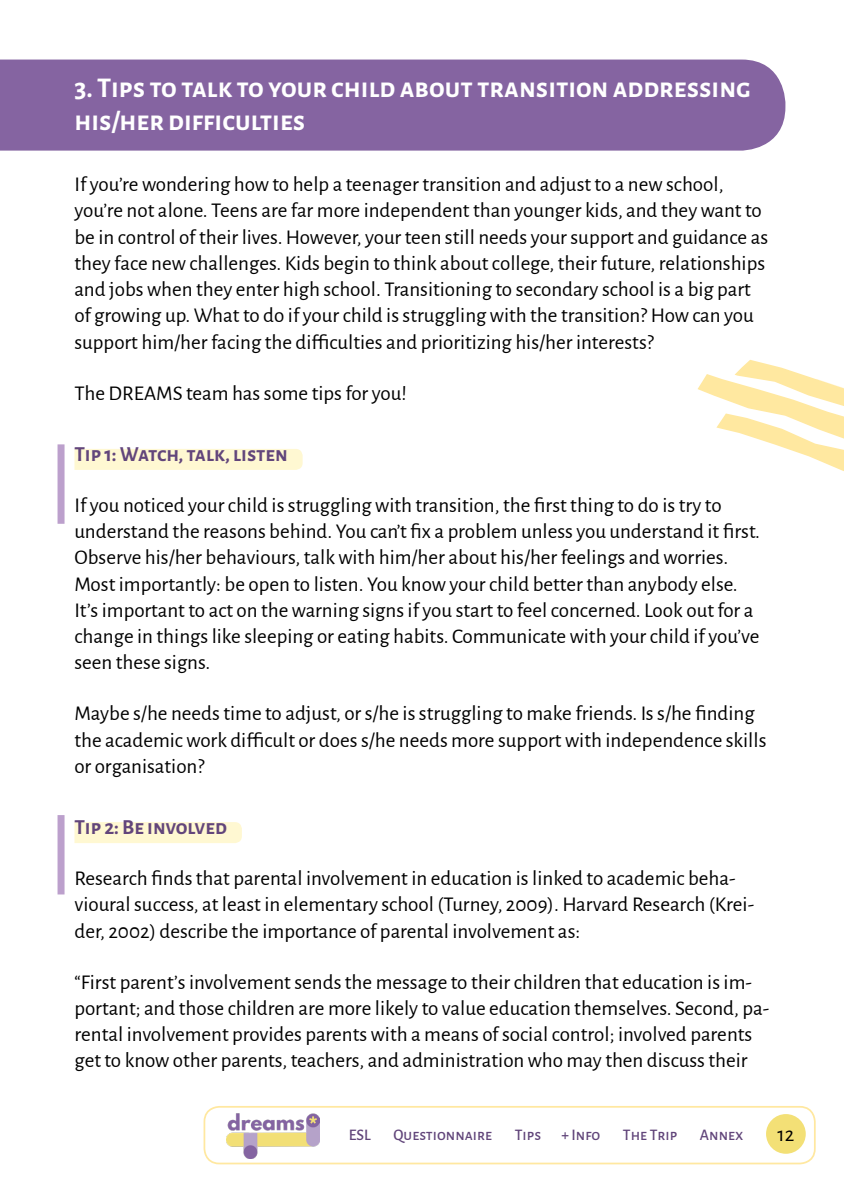
<style>
.page{position:relative;width:844px;height:1191px;background:#fff}
.page>*{position:absolute;margin:0;border:0;box-sizing:border-box;transform-origin:0 0}
.t1{font:700 28px/33.2px "Alegreya Sans SC";color:#fff}
.t2{font:21px/26.2px "Alegreya Sans";color:#000}
.t3{font:700 21px "Alegreya Sans SC";letter-spacing:-.005em;color:#62457b}
.t4{font:21px "Alegreya Sans SC";color:#000}
.t5{font:500 15.75px "Alegreya Sans SC";color:#61457a}
</style>
<div class="page">
<div style="left:203px;top:1106px;width:612px;height:58px;border:2px solid #ffe8a0;border-radius:15px"></div>
<img style="left:226px;top:1113px;width:93px;height:46px">
<div style="left:765px;top:1114px;width:40px;height:39px;background:#f3e076;border-radius:50%"></div>
<div style="left:0;top:60px;width:785px;height:91px;background:#8564a1"></div>
<div style="left:74px;top:449px;width:228px;height:21px;background:#fff8d2"></div>
<div style="left:74px;top:822px;width:168px;height:21px;background:#fff8d2"></div>
<svg style="left:697px;top:360px;width:146px;height:111px"></svg>
<div style="left:57px;top:444px;width:7px;height:80px;background:#bca0cc"></div>
<div style="left:57px;top:815px;width:7px;height:79px;background:#bca0cc"></div>
<h1 class="t1" style="left:74px;top:69px;width:677px">3. Tips to talk to your child about transition addressing his/her difficulties</h1>
<p class="t2" style="left:74px;top:170px;width:695px">If you’re wondering how to help a teenager transition and adjust to a new school, you’re not alone. Teens are far more independent than younger kids, and they want to be in control of their lives. However, your teen still needs your support and guidance as they face new challenges. Kids begin to think about college, their future, relationships and jobs when they enter high school. Transitioning to secondary school is a big part of growing up. What to do if your child is struggling with the transition? How can you support him/her facing the difficulties and prioritizing his/her interests?</p>
<p class="t2" style="left:74px;top:379px;width:334px">The DREAMS team has some tips for you!</p>
<p class="t3" style="left:74px;top:438px;width:215px">Tip 1: Watch, talk, listen</p>
<p class="t2" style="left:74px;top:491px;width:686px">If you noticed your child is struggling with transition, the first thing to do is try to understand the reasons behind. You can’t fix a problem unless you understand it first.<br>Observe his/her behaviours, talk with him/her about his/her feelings and worries.<br>Most importantly: be open to listen. You know your child better than anybody else.<br>It’s important to act on the warning signs if you start to feel concerned. Look out for a change in things like sleeping or eating habits. Communicate with your child if you’ve seen these signs.</p>
<p class="t2" style="left:74px;top:699px;width:693px">Maybe s/he needs time to adjust, or s/he is struggling to make friends. Is s/he finding the academic work difficult or does s/he needs more support with independence skills or organisation?</p>
<p class="t3" style="left:74px;top:811px;width:154px">Tip 2: Be involved</p>
<p class="t2" style="left:74px;top:864px;width:681px">Research finds that parental involvement in education is linked to academic beha&shy;vioural success, at least in elementary school (Turney, 2009). Harvard Research (Krei&shy;der, 2002) describe the importance of parental involvement as:</p>
<p class="t2" style="left:74px;top:967px;width:696px">“First parent’s involvement sends the message to their children that education is im&shy;portant; and those children are more likely to value education themselves. Second, pa&shy;rental involvement provides parents with a means of social control; involved parents get to know other parents, teachers, and administration who may then discuss their</p>
<p class="t5" style="left:348px;top:1124px;width:24px">ESL</p>
<p class="t5" style="left:393px;top:1124px;width:100px">Questionnaire</p>
<p class="t5" style="left:514px;top:1124px;width:28px">Tips</p>
<p class="t5" style="left:561px;top:1124px;width:40px">+ Info</p>
<p class="t5" style="left:622px;top:1124px;width:56px">The Trip</p>
<p class="t5" style="left:699px;top:1124px;width:45px">Annex</p>
<p class="t4" style="left:777px;top:1119px;width:18px">12</p>
</div>
